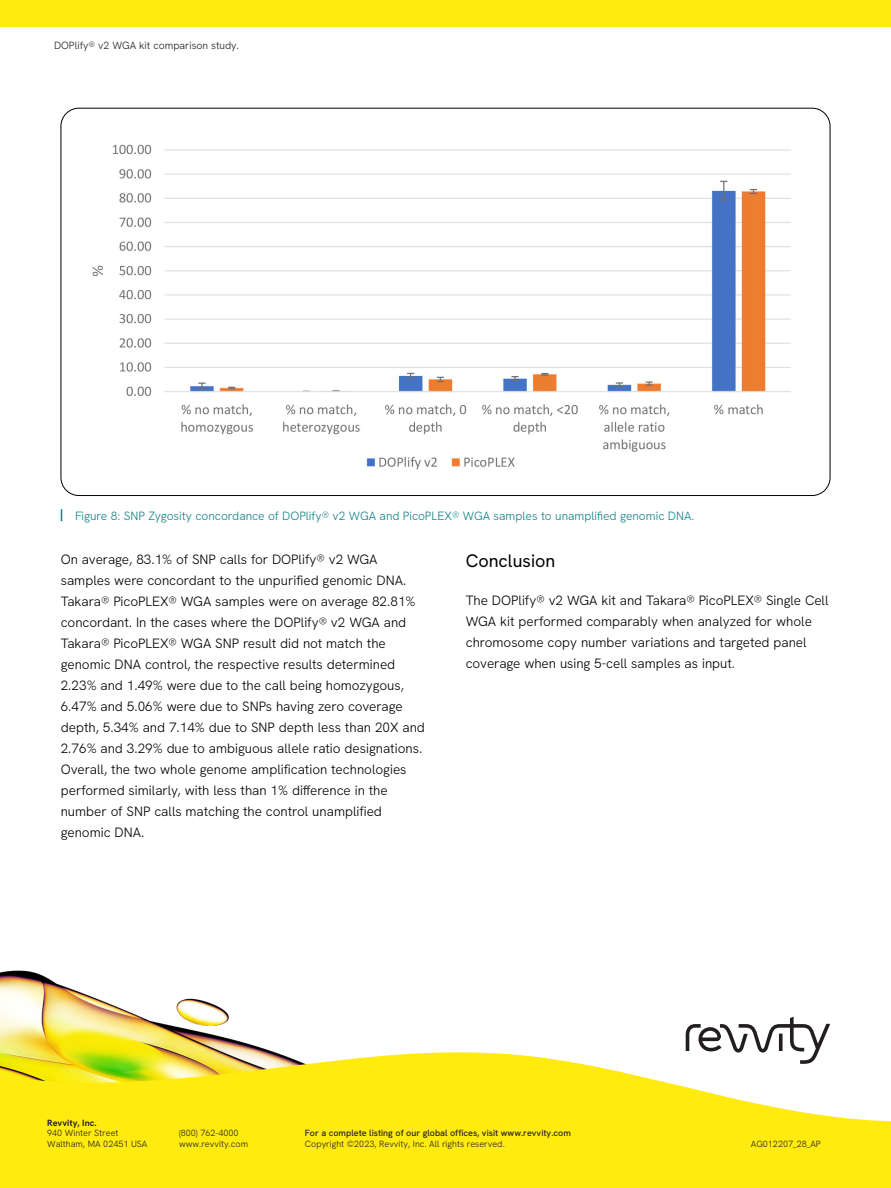
<style>
.page{position:relative;width:891px;height:1188px;background:#fff}
.page>*{position:absolute;margin:0;border:0;box-sizing:border-box;transform-origin:0 0}
.Sub_Head{font:18px "Hanken Grotesk";color:#000}
.Body_Copy{font:300 13.5px/21px "Hanken Grotesk";color:#000}
.Captions{font:300 12px "Hanken Grotesk";color:#148087}
.t1{font:300 10.5px "Hanken Grotesk";color:#231f20}
.t2{font:300 9px/10.5px "Hanken Grotesk";color:#231f20}
.t3{font:500 9px "Hanken Grotesk";color:#231f20}
.t4{font:700 9px "Hanken Grotesk";color:#231f20}
</style>
<div class="page">
<img style="left:0;top:970px;width:265px;height:79px">
<svg style="left:0;top:1049px;width:891px;height:139px;background:#fcec2f"></svg>
<div style="left:0;top:0;width:891px;height:26px;background:#ffeb0f"></div>
<svg style="left:686px;top:1017px;width:144px;height:47px"></svg>
<img style="left:92px;top:144px;width:699px;height:326px">
<svg style="left:61px;top:509px;width:1px;height:12px"></svg>
<p class="t1" style="left:54px;top:39px;width:187px">DOPlify® v2 WGA kit comparison study.</p>
<p class="Captions" style="left:75px;top:508px;width:621px">Figure 8: SNP Zygosity concordance of DOPlify® v2 WGA and PicoPLEX® WGA samples to unamplified genomic DNA.</p>
<p class="Sub_Head" style="left:466px;top:550px;width:91px">Conclusion</p>
<p class="Body_Copy" style="left:466px;top:590px;width:364px">The DOPlify® v2 WGA kit and Takara® PicoPLEX® Single Cell WGA kit performed comparably when analyzed for whole chromosome copy number variations and targeted panel coverage when using 5-cell samples as input.</p>
<p class="Body_Copy" style="left:61px;top:549px;width:366px">On average, 83.1% of SNP calls for DOPlify® v2 WGA samples were concordant to the unpurified genomic DNA.<br>Takara® PicoPLEX® WGA samples were on average 82.81% concordant. In the cases where the DOPlify® v2 WGA and Takara® PicoPLEX® WGA SNP result did not match the genomic DNA control, the respective results determined 2.23% and 1.49% were due to the call being homozygous, 6.47% and 5.06% were due to SNPs having zero coverage depth, 5.34% and 7.14% due to SNP depth less than 20X and 2.76% and 3.29% due to ambiguous allele ratio designations.<br>Overall, the two whole genome amplification technologies performed similarly, with less than 1% difference in the number of SNP calls matching the control unamplified genomic DNA.</p>
<p class="t4" style="left:47px;top:1117px;width:51px">Revvity, Inc.</p>
<p class="t2" style="left:47px;top:1128px;width:102px">940 Winter Street<br>Waltham, MA 02451 USA</p>
<p class="t2" style="left:179px;top:1128px;width:71px">(800) 762-4000 www.revvity.com</p>
<p class="t3" style="left:305px;top:1127px;width:268px">For a complete listing of our global offices, visit www.revvity.com</p>
<p class="t2" style="left:305px;top:1138px;width:202px">Copyright ©2023, Revvity, Inc. All rights reserved.</p>
<p class="t2" style="left:751px;top:1138px;width:72px">AG012207_28_AP</p>
</div>
